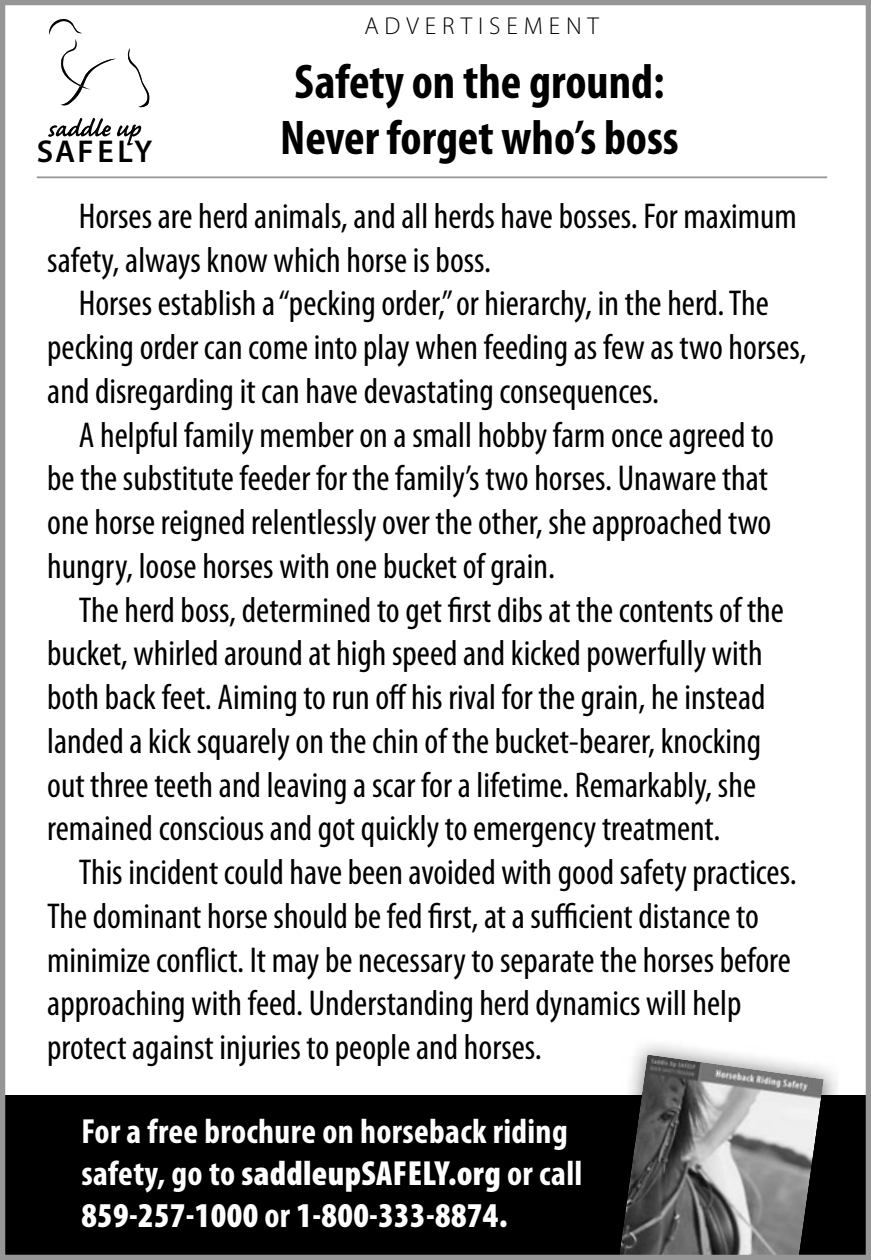
<style>
.page{position:relative;width:871px;height:1260px;background:#fff}
.page>*{position:absolute;margin:0;border:0;box-sizing:border-box;transform-origin:0 0}
.t1{font:700 condensed 49px/56px "Myriad Pro";color:#000}
.t2{font:condensed 36.05px/43.8px "Myriad Pro";color:#000}
.t3{font:700 condensed 35px/42px "Myriad Pro";letter-spacing:.01em;color:#fff}
.t4{font:600 31.85px "Myriad Pro";letter-spacing:.07em;color:#000}
.t5{font:300 24.5px "Myriad Pro";letter-spacing:.24em;color:#000}
.s1{font-weight:900}
</style>
<div class="page">
<div style="left:3px;top:1095px;width:868px;height:165px;background:#000"></div>
<img style="left:620px;top:1054px;width:204px;height:200px">
<div style="left:0;top:0;width:871px;height:1260px;border:5px solid #969696"></div>
<svg style="left:127px;top:48px;width:22px;height:59px"></svg>
<svg style="left:49px;top:19px;width:67px;height:87px"></svg>
<svg style="left:48px;top:118px;width:93px;height:27px"></svg>
<hr style="left:37px;top:176px;width:790px;height:2px;background:#969696">
<p class="t4" style="left:37px;top:132px;width:117px">SAFELY</p>
<p class="t5" style="left:364px;top:11px;width:236px">ADVERTISEMENT</p>
<h1 class="t1" style="left:280px;top:57px;width:400px">Safety on the ground:<br>Never forget who’s boss</h1>
<p class="t2" style="left:47px;top:196px;width:751px;text-indent:32px">Horses are herd animals, and all herds have bosses. For maximum safety, always know which horse is boss.</p>
<p class="t2" style="left:47px;top:284px;width:760px;text-indent:32px">Horses establish a “pecking order,” or hierarchy, in the herd. The pecking order can come into play when feeding as few as two horses, and disregarding it can have devastating consequences.</p>
<p class="t2" style="left:47px;top:415px;width:728px;text-indent:32px">A helpful family member on a small hobby farm once agreed to be the substitute feeder for the family’s two horses. Unaware that one horse reigned relentlessly over the other, she approached two hungry, loose horses with one bucket of grain.</p>
<p class="t2" style="left:47px;top:590px;width:738px;text-indent:32px">The herd boss, determined to get first dibs at the contents of the bucket, whirled around at high speed and kicked powerfully with both back feet. Aiming to run off his rival for the grain, he instead landed a kick squarely on the chin of the bucket-bearer, knocking out three teeth and leaving a scar for a lifetime. Remarkably, she remained conscious and got quickly to emergency treatment.</p>
<p class="t2" style="left:47px;top:853px;width:751px;text-indent:32px">This incident could have been avoided with good safety practices.<br>The dominant horse should be fed first, at a sufficient distance to minimize conflict. It may be necessary to separate the horses before approaching with feed. Understanding herd dynamics will help protect against injuries to people and horses.</p>
<p class="t3" style="left:81px;top:1113px;width:502px">For a free brochure on horseback riding safety, go to <span class="s1">saddleupSAFELY.org</span> or call<br><span class="s1">859-257-1000</span> or <span class="s1">1-800-333-8874.</span></p>
</div>
